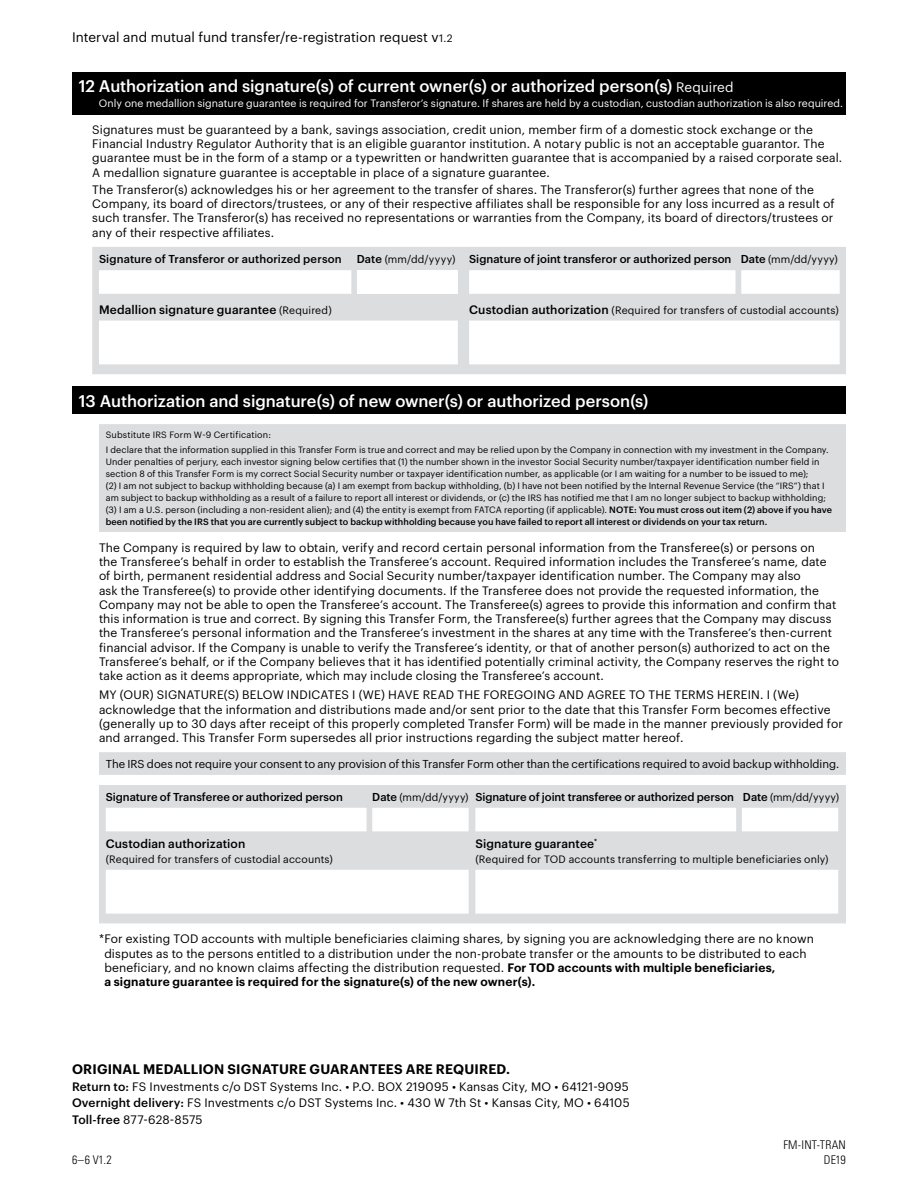
<style>
.page{position:relative;width:918px;height:1188px;background:#fff}
.page>*{position:absolute;margin:0;border:0;box-sizing:border-box;transform-origin:0 0}
.t1{font:500 16.5px "Graphik";letter-spacing:-.005em;color:#fff}
.t2{font:13.5px "Graphik";letter-spacing:.005em;color:#000}
.t3{font:600 13.5px "Graphik";letter-spacing:.01em;color:#000}
.t4{font:12px/14.2px "Graphik";letter-spacing:.01em;color:#000}
.t5{font:500 12px "Graphik";letter-spacing:.01em;color:#000}
.t6{font:300 condensed 12px/15px "Univers";letter-spacing:.015em;color:#000;text-align:right}
.t7{font:500 11.25px "Graphik";color:#000}
.t8{font:11.25px "Graphik";letter-spacing:-.005em;color:#000}
.t9{font:10.5px "Graphik";letter-spacing:.015em;color:#000}
.t10{font:10.5px "Graphik";letter-spacing:.005em;color:#fff}
.t11{font:9px/12px "Graphik";letter-spacing:.01em;color:#000}
.s1{font-size:10.5px}
.s2{font-weight:400;font-size:13.5px}
.s3{font-weight:400;font-size:10.5px}
.s4{font-weight:500;font-size:12px}
.s5{font-weight:500}
.s6{font-weight:600}
</style>
<div class="page">
<div style="left:72px;top:72px;width:774px;height:42px;background:#000"></div>
<svg style="left:92px;top:247px;width:754px;height:127px"></svg>
<div style="left:357px;top:270px;width:101px;height:24px;background:#fff"></div>
<div style="left:72px;top:387px;width:774px;height:27px;background:#000"></div>
<svg style="left:99px;top:424px;width:747px;height:499px"></svg>
<p class="t2" style="left:72px;top:26px;width:382px">Interval and mutual fund transfer/re-registration request v<span class="s1">1.2</span></p>
<h1 class="t1" style="left:79px;top:74px;width:656px">12 Authorization and signature(s) of current owner(s) or authorized person(s) <span class="s2">Required</span></h1>
<p class="t10" style="left:99px;top:96px;width:746px">Only one medallion signature guarantee is required for Transferor’s signature. If shares are held by a custodian, custodian authorization is also required.</p>
<p class="t4" style="left:92px;top:122px;width:752px">Signatures must be guaranteed by a bank, savings association, credit union, member firm of a domestic stock exchange or the Financial Industry Regulator Authority that is an eligible guarantor institution. A notary public is not an acceptable guarantor. The guarantee must be in the form of a stamp or a typewritten or handwritten guarantee that is accompanied by a raised corporate seal.<br>A medallion signature guarantee is acceptable in place of a signature guarantee.</p>
<p class="t4" style="left:92px;top:181px;width:744px">The Transferor(s) acknowledges his or her agreement to the transfer of shares. The Transferor(s) further agrees that none of the Company, its board of directors/trustees, or any of their respective affiliates shall be responsible for any loss incurred as a result of such transfer. The Transferor(s) has received no representations or warranties from the Company, its board of directors/trustees or any of their respective affiliates.</p>
<p class="t7" style="left:99px;top:250px;width:244px">Signature of Transferor or authorized person</p>
<p class="t7" style="left:357px;top:250px;width:483px">Date <span class="s3">(mm/dd/yyyy)</span> Signature of joint transferor or authorized person Date <span class="s3">(mm/dd/yyyy)</span></p>
<p class="t5" style="left:99px;top:300px;width:234px">Medallion signature guarantee <span class="s3">(Required)</span></p>
<p class="t9" style="left:469px;top:302px;width:371px"><span class="s4">Custodian authorization</span> (Required for transfers of custodial accounts)</p>
<h1 class="t1" style="left:79px;top:389px;width:571px">13 Authorization and signature(s) of new owner(s) or authorized person(s)</h1>
<p class="t11" style="left:106px;top:427px;width:725px;line-height:15px">Substitute IRS Form W-9 Certification:<br>I declare that the information supplied in this Transfer Form is true and correct and may be relied upon by the Company in connection with my investment in the Company.</p>
<p class="t11" style="left:106px;top:455px;width:728px">Under penalties of perjury, each investor signing below certifies that (1) the number shown in the investor Social Security number/taxpayer identification number field in section 8 of this Transfer Form is my correct Social Security number or taxpayer identification number, as applicable (or I am waiting for a number to be issued to me);<br>(2) I am not subject to backup withholding because (a) I am exempt from backup withholding, (b) I have not been notified by the Internal Revenue Service (the “IRS”) that I am subject to backup withholding as a result of a failure to report all interest or dividends, or (c) the IRS has notified me that I am no longer subject to backup withholding; (3) I am a U.S. person (including a non-resident alien); and (4) the entity is exempt from FATCA reporting (if applicable). <span class="s5">NOTE: You must cross out item (2) above if you have been notified by the IRS that you are currently subject to backup withholding because you have failed to report all interest or dividends on your tax return.</span></p>
<p class="t4" style="left:99px;top:539px;width:741px">The Company is required by law to obtain, verify and record certain personal information from the Transferee(s) or persons on<br>the Transferee’s behalf in order to establish the Transferee’s account. Required information includes the Transferee’s name, date of birth, permanent residential address and Social Security number/taxpayer identification number. The Company may also<br>ask the Transferee(s) to provide other identifying documents. If the Transferee does not provide the requested information, the Company may not be able to open the Transferee’s account. The Transferee(s) agrees to provide this information and confirm that this information is true and correct. By signing this Transfer Form, the Transferee(s) further agrees that the Company may discuss the Transferee’s personal information and the Transferee’s investment in the shares at any time with the Transferee’s then-current financial advisor. If the Company is unable to verify the Transferee’s identity, or that of another person(s) authorized to act on the Transferee’s behalf, or if the Company believes that it has identified potentially criminal activity, the Company reserves the right to take action as it deems appropriate, which may include closing the Transferee’s account.</p>
<p class="t4" style="left:99px;top:687px;width:745px">MY (OUR) SIGNATURE(S) BELOW INDICATES I (WE) HAVE READ THE FOREGOING AND AGREE TO THE TERMS HEREIN. I (We) acknowledge that the information and distributions made and/or sent prior to the date that this Transfer Form becomes effective (generally up to 30 days after receipt of this properly completed Transfer Form) will be made in the manner previously provided for and arranged. This Transfer Form supersedes all prior instructions regarding the subject matter hereof.</p>
<p class="t8" style="left:106px;top:756px;width:735px">The IRS does not require your consent to any provision of this Transfer Form other than the certifications required to avoid backup withholding.</p>
<p class="t7" style="left:106px;top:788px;width:239px">Signature of Transferee or authorized person</p>
<p class="t7" style="left:372px;top:788px;width:468px">Date <span class="s3">(mm/dd/yyyy)</span> Signature of joint transferee or authorized person Date <span class="s3">(mm/dd/yyyy)</span></p>
<p class="t5" style="left:106px;top:835px;width:141px">Custodian authorization</p>
<p class="t9" style="left:106px;top:851px;width:229px">(Required for transfers of custodial accounts)</p>
<p class="t5" style="left:475px;top:835px;width:123px">Signature guarantee<sup>*</sup></p>
<p class="t9" style="left:475px;top:851px;width:355px">(Required for TOD accounts transferring to multiple beneficiaries only)</p>
<p class="t4" style="left:104px;top:931px;width:711px;text-indent:-5px">*For existing TOD accounts with multiple beneficiaries claiming shares, by signing you are acknowledging there are no known disputes as to the persons entitled to a distribution under the non-probate transfer or the amounts to be distributed to each beneficiary, and no known claims affecting the distribution requested. <span class="s6">For TOD accounts with multiple beneficiaries,<br>a signature guarantee is required for the signature(s) of the new owner(s).</span></p>
<p class="t3" style="left:72px;top:1059px;width:440px">ORIGINAL MEDALLION SIGNATURE GUARANTEES ARE REQUIRED.</p>
<p class="t4" style="left:72px;top:1077px;width:559px;line-height:16.5px;text-align:justify"><span class="s5">Return to:</span> FS Investments c/o DST Systems Inc. • P.O. BOX 219095 • Kansas City, MO • 64121-9095<br><span class="s5">Overnight delivery:</span> FS Investments c/o DST Systems Inc. • 430 W 7th St • Kansas City, MO • 64105<br><span class="s5">Toll-free</span> 877-628-8575</p>
<p class="t6" style="left:72px;top:1152px;width:41px">6–6 V1.2</p>
<p class="t6" style="left:783px;top:1137px;width:64px">FM-INT-TRAN<br>DE19</p>
</div>
